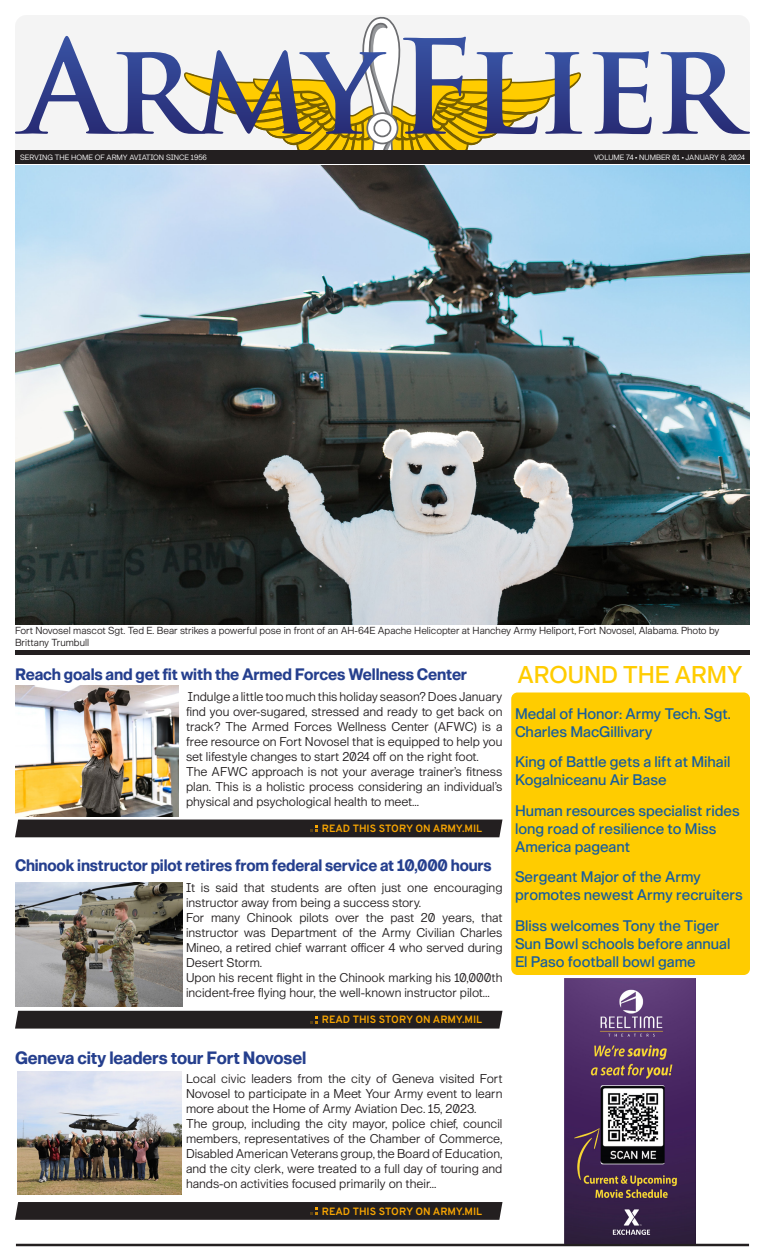
<style>
.page{position:relative;width:765px;height:1260px;background:#fff}
.page>*{position:absolute;margin:0;border:0;box-sizing:border-box;transform-origin:0 0}
.ARMYWIDE_HEADER{font:23.75px "G.I. 530";color:#fc0}
.HEADLINES_FRONT{font:17.5px "G.I. 750";letter-spacing:-.01em;color:#253f8e}
.HEADLINES_FRONT-2{font:16.25px "G.I. 750";letter-spacing:-.01em;color:#253f8e;scale:.96 1}
.HEADLINES_FRONT-3{font:16.25px "G.I. 750";letter-spacing:-.01em;color:#253f8e}
.ARMYWIDE{font:15px/18px "G.I. 530";color:#175d9e}
.LOCAL_FRONT_PARAGRAP{font:12.5px/15px "G.I. 400";color:#231f20;text-align:justify}
.t1{font:700 10.62px "Overpass";color:#f9a602}
.CUTLINE{font:10px/12px "G.I. 400";color:#231f20}
.FLAG_TEXT{font:7.5px "G.I. 400";color:#fff}
</style>
<div class="page">
<div style="left:583px;top:15px;width:167px;height:135px;background:#f4f4f4"></div>
<div style="left:511px;top:692px;width:239px;height:283px;background:#fc0;border-radius:6px"></div>
<svg style="left:15px;top:15px;width:568px;height:135px"></svg>
<svg style="left:593px;top:51px;width:59px;height:83px"></svg>
<svg style="left:661px;top:52px;width:89px;height:82px"></svg>
<div style="left:15px;top:150px;width:735px;height:14px;background:#231f20"></div>
<div style="left:15px;top:1202px;width:488px;height:18px;background:#231f20"></div>
<div style="left:15px;top:1011px;width:488px;height:18px;background:#231f20"></div>
<div style="left:15px;top:820px;width:488px;height:17px;background:#231f20"></div>
<img style="left:16px;top:882px;width:166px;height:124px">
<img style="left:18px;top:1071px;width:163px;height:124px">
<img style="left:15px;top:685px;width:164px;height:131px">
<div style="left:15px;top:650px;width:735px;height:5px;background:#231f20"></div>
<hr style="left:16px;top:1244px;width:733px;height:2px;background:#231f20">
<img style="left:564px;top:979px;width:132px;height:265px">
<img style="left:15px;top:165px;width:735px;height:460px">
<p class="FLAG_TEXT" style="left:20px;top:152px;width:188px">SERVING THE HOME OF ARMY AVIATION SINCE 1956</p>
<p class="FLAG_TEXT" style="left:594px;top:152px;width:152px">VOLUME 74 • NUMBER 01 • JANUARY 8, 2024</p>
<p class="CUTLINE" style="left:15px;top:624px;width:706px">Fort Novosel mascot Sgt. Ted E. Bear strikes a powerful pose in front of an AH-64E Apache Helicopter at Hanchey Army Heliport, Fort Novosel, Alabama. Photo by<br>Brittany Trumbull</p>
<p class="HEADLINES_FRONT-3" style="left:15px;top:664px;width:454px">Reach goals and get fit with the Armed Forces Wellness Center</p>
<p class="LOCAL_FRONT_PARAGRAP" style="left:186px;top:688px;width:318px">Indulge a little too much this holiday season? Does January find you over-sugared, stressed and ready to get back on track? The Armed Forces Wellness Center (AFWC) is a free resource on Fort Novosel that is equipped to help you set lifestyle changes to start 2024 off on the right foot.</p>
<p class="LOCAL_FRONT_PARAGRAP" style="left:186px;top:763px;width:318px">The AFWC approach is not your average trainer’s fitness plan. This is a holistic process considering an individual’s physical and psychological health to meet...</p>
<p class="t1" style="left:322px;top:821px;width:162px">READ THIS STORY ON ARMY.MIL</p>
<p class="HEADLINES_FRONT-2" style="left:15px;top:855px;width:498px">Chinook instructor pilot retires from federal service at 10,000 hours</p>
<p class="LOCAL_FRONT_PARAGRAP" style="left:186px;top:880px;width:318px">It is said that students are often just one encouraging instructor away from being a success story.</p>
<p class="LOCAL_FRONT_PARAGRAP" style="left:186px;top:910px;width:318px">For many Chinook pilots over the past 20 years, that instructor was Department of the Army Civilian Charles Mineo, a retired chief warrant officer 4 who served during Desert Storm.</p>
<p class="LOCAL_FRONT_PARAGRAP" style="left:186px;top:970px;width:318px">Upon his recent flight in the Chinook marking his 10,000th incident-free flying hour, the well-known instructor pilot...</p>
<p class="t1" style="left:322px;top:1012px;width:162px">READ THIS STORY ON ARMY.MIL</p>
<p class="HEADLINES_FRONT" style="left:15px;top:1046px;width:293px">Geneva city leaders tour Fort Novosel</p>
<p class="LOCAL_FRONT_PARAGRAP" style="left:186px;top:1071px;width:318px">Local civic leaders from the city of Geneva visited Fort Novosel to participate in a Meet Your Army event to learn more about the Home of Army Aviation Dec. 15, 2023.</p>
<p class="LOCAL_FRONT_PARAGRAP" style="left:186px;top:1116px;width:318px">The group, including the city mayor, police chief, council members, representatives of the Chamber of Commerce, Disabled American Veterans group, the Board of Education, and the city clerk, were treated to a full day of touring and hands-on activities focused primarily on their...</p>
<p class="t1" style="left:322px;top:1203px;width:162px">READ THIS STORY ON ARMY.MIL</p>
<p class="ARMYWIDE_HEADER" style="left:517px;top:660px;width:227px">AROUND THE ARMY</p>
<p class="ARMYWIDE" style="left:515px;top:704px;width:217px">Medal of Honor: Army Tech. Sgt.<br>Charles MacGillivary</p>
<p class="ARMYWIDE" style="left:515px;top:753px;width:217px">King of Battle gets a lift at Mihail<br>Kogalniceanu Air Base</p>
<p class="ARMYWIDE" style="left:515px;top:801px;width:226px">Human resources specialist rides long road of resilience to Miss<br>America pageant</p>
<p class="ARMYWIDE" style="left:515px;top:868px;width:229px">Sergeant Major of the Army promotes newest Army recruiters</p>
<p class="ARMYWIDE" style="left:515px;top:916px;width:217px">Bliss welcomes Tony the Tiger<br>Sun Bowl schools before annual<br>El Paso football bowl game</p>
</div>
